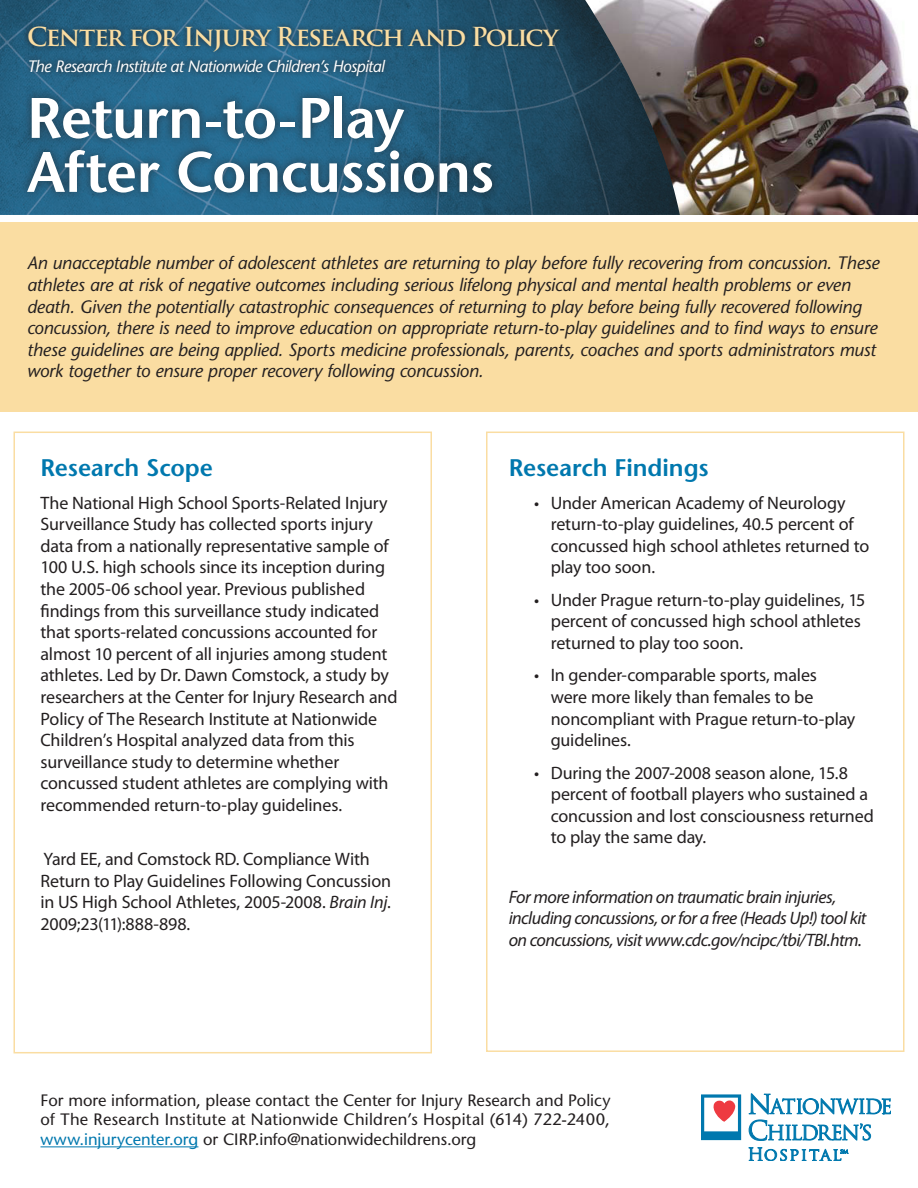
<style>
.page{position:relative;width:918px;height:1188px;background:#fff}
.page>*{position:absolute;margin:0;border:0;box-sizing:border-box;transform-origin:0 0}
.Header_Title{font:600 57px/54px "Stone Sans Std";letter-spacing:-.015em;color:#fff}
.Header_Title-2{font:700 25.5px "Trajan Pro";letter-spacing:-.06em;color:#fadda2}
.Body_Header{font:600 24px "Stone Sans Std";letter-spacing:-.005em;color:#0078ae}
.Body_Text{font:18px/21.6px "Myriad Pro";letter-spacing:-.01em;color:#231f20}
.Intro_Text{font:italic 500 18px/21.6px "Stone Sans Std";letter-spacing:-.01em;color:#231f20}
.Body_Text_Bulleted{font:18px/21.6px "Myriad Pro";letter-spacing:-.01em;color:#231f20}
.Body_Text-2{font:italic 18px/21.6px "Myriad Pro";letter-spacing:-.03em;color:#231f20}
.Footer_Text{font:500 16.5px "Stone Sans Std";color:#231f20}
.Body_Header-2{font:italic 500 16.5px "Stone Sans Std";letter-spacing:-.035em;color:#fff}
.s1{font-style:italic}
.s2{color:#0078ae}
</style>
<div class="page">
<hr style="left:40px;top:1146px;width:158px;height:1px;background:#0078ae">
<svg style="left:701px;top:1094px;width:40px;height:46px"></svg>
<svg style="left:748px;top:1094px;width:143px;height:67px"></svg>
<div style="left:0;top:222px;width:918px;height:189px;background:#fadda2"></div>
<div style="left:14px;top:432px;width:418px;height:621px;border:2px solid #fadda2"></div>
<div style="left:486px;top:432px;width:418px;height:620px;border:2px solid #fadda2"></div>
<img style="left:680px;top:0;width:238px;height:215px">
<img style="left:0;top:0;width:680px;height:215px">
<div style="left:17px;top:86px;width:483px;height:115px;background:#231f20;opacity:.65"></div>
<div style="left:22px;top:21px;width:543px;height:37px;background:#231f20;opacity:.9"></div>
<div style="left:23px;top:54px;width:367px;height:27px;background:#231f20;opacity:.9"></div>
<p class="Header_Title-2" style="left:27px;top:21px;width:533px">Center for Injury Research and Policy</p>
<p class="Body_Header-2" style="left:27px;top:57px;width:359px">The Research Institute at Nationwide Children’s Hospital</p>
<p class="Header_Title" style="left:27px;top:91px;width:469px">Return-to-Play<br>After Concussions</p>
<p class="Intro_Text" style="left:27px;top:252px;width:854px">An unacceptable number of adolescent athletes are returning to play before fully recovering from concussion. These athletes are at risk of negative outcomes including serious lifelong physical and mental health problems or even death. Given the potentially catastrophic consequences of returning to play before being fully recovered following concussion, there is need to improve education on appropriate return-to-play guidelines and to find ways to ensure these guidelines are being applied. Sports medicine professionals, parents, coaches and sports administrators must work together to ensure proper recovery following concussion.</p>
<p class="Body_Header" style="left:40px;top:453px;width:174px">Research Scope</p>
<p class="Body_Text" style="left:40px;top:491px;width:359px">The National High School Sports-Related Injury Surveillance Study has collected sports injury data from a nationally representative sample of 100 U.S. high schools since its inception during the 2005-06 school year. Previous published findings from this surveillance study indicated that sports-related concussions accounted for almost 10 percent of all injuries among student athletes. Led by Dr. Dawn Comstock, a study by researchers at the Center for Injury Research and Policy of The Research Institute at Nationwide Children’s Hospital analyzed data from this surveillance study to determine whether concussed student athletes are complying with recommended return-to-play guidelines.</p>
<p class="Body_Text" style="left:40px;top:848px;width:352px">Yard EE, and Comstock RD. Compliance With Return to Play Guidelines Following Concussion in US High School Athletes, 2005-2008. <span class="s1">Brain Inj</span>.<br>2009;23(11):888-898.</p>
<p class="Body_Header" style="left:509px;top:453px;width:202px">Research Findings</p>
<p class="Body_Text_Bulleted" style="left:551px;top:491px;width:320px;text-indent:-16px">• Under American Academy of Neurology return-to-play guidelines, 40.5 percent of concussed high school athletes returned to play too soon.</p>
<p class="Body_Text_Bulleted" style="left:551px;top:589px;width:316px;text-indent:-16px">• Under Prague return-to-play guidelines, 15 percent of concussed high school athletes returned to play too soon.</p>
<p class="Body_Text_Bulleted" style="left:551px;top:664px;width:306px;text-indent:-16px">• In gender-comparable sports, males were more likely than females to be noncompliant with Prague return-to-play guidelines.</p>
<p class="Body_Text_Bulleted" style="left:551px;top:761px;width:325px;text-indent:-16px">• During the 2007-2008 season alone, 15.8 percent of football players who sustained a concussion and lost consciousness returned to play the same day.</p>
<p class="Body_Text-2" style="left:509px;top:886px;width:359px">For more information on traumatic brain injuries, including concussions, or for a free (Heads Up!) tool kit on concussions, visit www.cdc.gov/ncipc/tbi/TBI.htm.</p>
<p class="Footer_Text" style="left:40px;top:1090px;width:572px">For more information, please contact the Center for Injury Research and Policy</p>
<p class="Footer_Text" style="left:40px;top:1110px;width:571px">of The Research Institute at Nationwide Children’s Hospital (614) 722-2400,</p>
<p class="Footer_Text" style="left:40px;top:1130px;width:437px"><span class="s2">www.injurycenter.org</span> or CIRP.info@nationwidechildrens.org</p>
</div>
